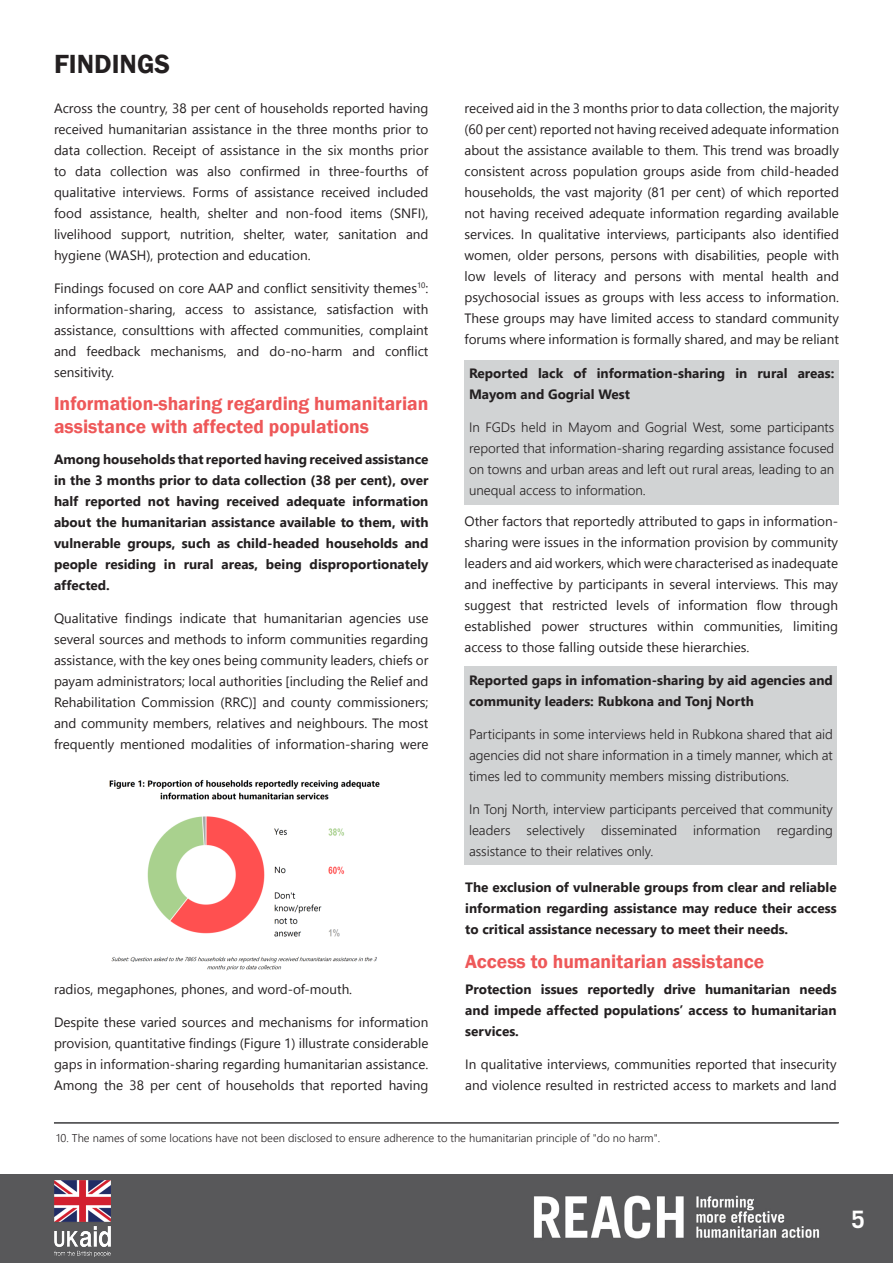
<style>
.page{position:relative;width:893px;height:1263px;background:#fff}
.page>*{position:absolute;margin:0;border:0;box-sizing:border-box;transform-origin:0 0}
.Intro_bold{font:600 27px "Franklin Gothic";color:#231f20}
.REACH_body_text_back{font:700 24px "Trade Gothic LT Std";color:#fff}
.Intro_bold-2{font:600 19.5px/23.4px "Franklin Gothic";color:#ee5859}
.REACH_body_text_back-2{font:13.5px/21px "Leelawadee UI";color:#231f20;text-align:justify}
.REACH_body_text_back-3{font:700 13.5px/21px "Leelawadee UI";color:#231f20;text-align:justify}
.REACH_body_text_back-4{font:300 13.5px/21px "Leelawadee UI";color:#231f20;text-align:justify}
.REACH_body_text_back-5{font:300 11.25px "Leelawadee UI";color:#231f20}
</style>
<div class="page">
<div style="left:0;top:1175px;width:893px;height:88px;background:#58585a"></div>
<img style="left:534px;top:1195px;width:285px;height:44px">
<img style="left:54px;top:1181px;width:56px;height:75px">
<div style="left:464px;top:360px;width:375px;height:144px;background:#d1d3d4"></div>
<div style="left:464px;top:666px;width:373px;height:198px;background:#d1d3d4"></div>
<hr style="left:54px;top:1122px;width:785px;height:1px;background:#58585a">
<img style="left:109px;top:779px;width:271px;height:192px">
<p class="Intro_bold" style="left:54px;top:47px;width:118px">FINDINGS</p>
<p class="REACH_body_text_back-2" style="left:54px;top:97px;width:376px">Across the country, 38 per cent of households reported having received humanitarian assistance in the three months prior to data collection. Receipt of assistance in the six months prior to data collection was also confirmed in three-fourths of qualitative interviews. Forms of assistance received included food assistance, health, shelter and non-food items (SNFI), livelihood support, nutrition, shelter, water, sanitation and hygiene (WASH), protection and education.</p>
<p class="REACH_body_text_back-2" style="left:54px;top:277px;width:376px">Findings focused on core AAP and conflict sensitivity themes<sup>10</sup>: information-sharing, access to assistance, satisfaction with assistance, consulttions with affected communities, complaint and feedback mechanisms, and do-no-harm and conflict sensitivity.</p>
<p class="Intro_bold-2" style="left:54px;top:392px;width:376px">Information-sharing regarding humanitarian assistance with affected populations</p>
<p class="REACH_body_text_back-3" style="left:54px;top:448px;width:376px">Among households that reported having received assistance in the 3 months prior to data collection (38 per cent), over half reported not having received adequate information about the humanitarian assistance available to them, with vulnerable groups, such as child-headed households and people residing in rural areas, being disproportionately affected.</p>
<p class="REACH_body_text_back-2" style="left:54px;top:607px;width:376px">Qualitative findings indicate that humanitarian agencies use several sources and methods to inform communities regarding assistance, with the key ones being community leaders, chiefs or payam administrators; local authorities [including the Relief and Rehabilitation Commission (RRC)] and county commissioners; and community members, relatives and neighbours. The most frequently mentioned modalities of information-sharing were</p>
<p class="REACH_body_text_back-2" style="left:54px;top:978px;width:300px">radios, megaphones, phones, and word-of-mouth.</p>
<p class="REACH_body_text_back-2" style="left:54px;top:1011px;width:376px">Despite these varied sources and mechanisms for information provision, quantitative findings (Figure 1) illustrate considerable gaps in information-sharing regarding humanitarian assistance.<br>Among the 38 per cent of households that reported having</p>
<p class="REACH_body_text_back-2" style="left:464px;top:97px;width:376px">received aid in the 3 months prior to data collection, the majority (60 per cent) reported not having received adequate information about the assistance available to them. This trend was broadly consistent across population groups aside from child-headed households, the vast majority (81 per cent) of which reported not having received adequate information regarding available services. In qualitative interviews, participants also identified women, older persons, persons with disabilities, people with low levels of literacy and persons with mental health and psychosocial issues as groups with less access to information.<br>These groups may have limited access to standard community forums where information is formally shared, and may be reliant</p>
<p class="REACH_body_text_back-3" style="left:469px;top:362px;width:367px">Reported lack of information-sharing in rural areas:<br>Mayom and Gogrial West</p>
<p class="REACH_body_text_back-4" style="left:469px;top:416px;width:367px">In FGDs held in Mayom and Gogrial West, some participants reported that information-sharing regarding assistance focused on towns and urban areas and left out rural areas, leading to an unequal access to information.</p>
<p class="REACH_body_text_back-2" style="left:464px;top:510px;width:375px">Other factors that reportedly attributed to gaps in information&shy;sharing were issues in the information provision by community leaders and aid workers, which were characterised as inadequate and ineffective by participants in several interviews. This may suggest that restricted levels of information flow through established power structures within communities, limiting access to those falling outside these hierarchies.</p>
<p class="REACH_body_text_back-3" style="left:469px;top:668px;width:365px">Reported gaps in infomation-sharing by aid agencies and community leaders: Rubkona and Tonj North</p>
<p class="REACH_body_text_back-4" style="left:469px;top:722px;width:365px">Participants in some interviews held in Rubkona shared that aid agencies did not share information in a timely manner, which at times led to community members missing distributions.</p>
<p class="REACH_body_text_back-4" style="left:469px;top:797px;width:365px">In Tonj North, interview participants perceived that community leaders selectively disseminated information regarding assistance to their relatives only.</p>
<p class="REACH_body_text_back-3" style="left:465px;top:876px;width:373px">The exclusion of vulnerable groups from clear and reliable information regarding assistance may reduce their access to critical assistance necessary to meet their needs.</p>
<p class="Intro_bold-2" style="left:465px;top:950px;width:301px">Access to humanitarian assistance</p>
<p class="REACH_body_text_back-3" style="left:465px;top:978px;width:373px">Protection issues reportedly drive humanitarian needs and impede affected populations’ access to humanitarian services.</p>
<p class="REACH_body_text_back-2" style="left:465px;top:1053px;width:373px">In qualitative interviews, communities reported that insecurity and violence resulted in restricted access to markets and land</p>
<p class="REACH_body_text_back-5" style="left:56px;top:1130px;width:605px">10. The names of some locations have not been disclosed to ensure adherence to the humanitarian principle of "do no harm".</p>
<p class="REACH_body_text_back" style="left:851px;top:1205px;width:15px">5</p>
</div>
